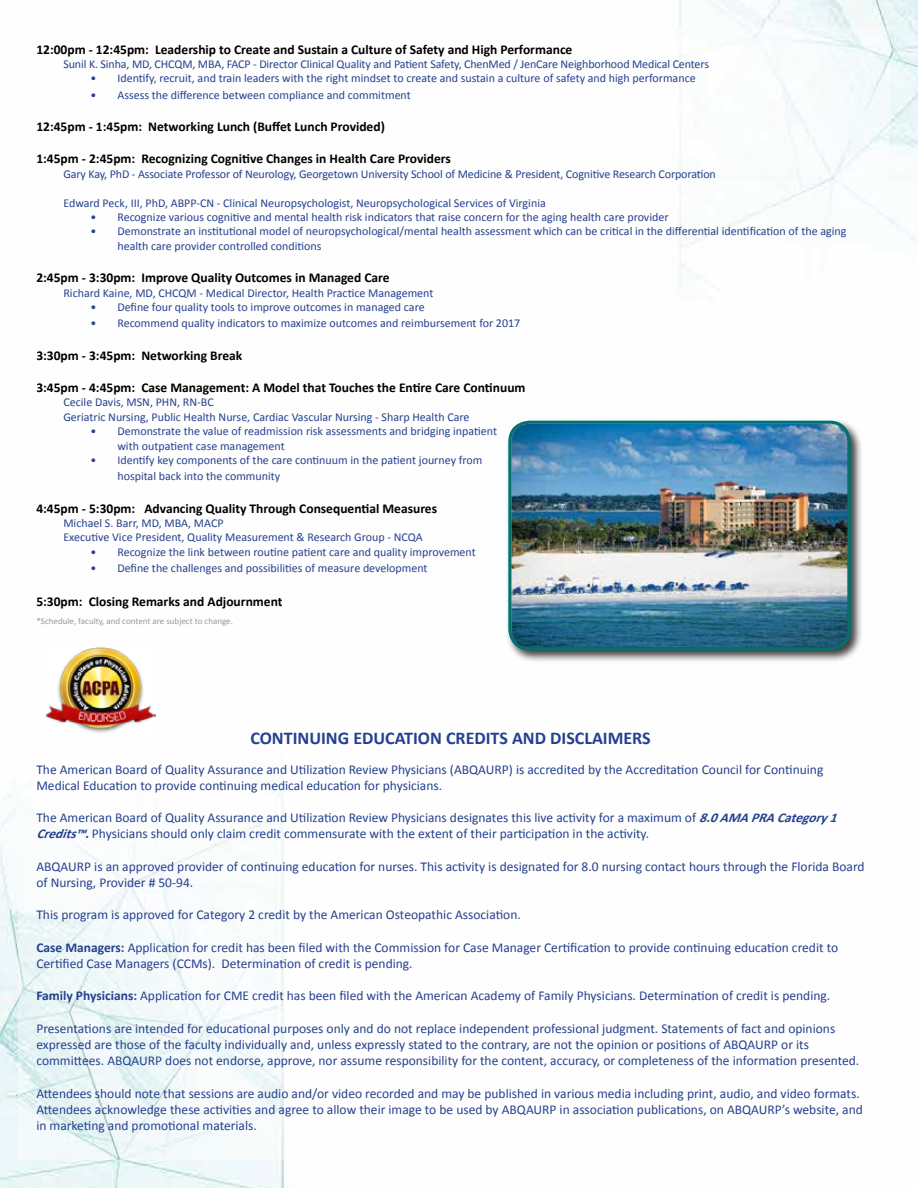
<style>
.page{position:relative;width:918px;height:1188px;background:#fff}
.page>*{position:absolute;margin:0;border:0;box-sizing:border-box;transform-origin:0 0}
.t1{font:700 18px "Calibri";color:#25408f}
.t2{font:13.5px/16.2px "Calibri";color:#25408f}
.t3{font:700 13.5px "Calibri";color:#000}
.t4{font:12px/14.4px "Calibri";color:#25408f}
.t5{font:9px "Calibri";color:#97999c}
.s1{font-weight:700;font-style:italic;font-size:13.35px}
.s2{font-weight:700;font-size:13.35px}
.s3{font-weight:700}
</style>
<div class="page">
<img style="left:0;top:0;width:918px;height:1188px">
<div style="left:18px;top:28px;width:872px;height:1132px;background:#fff"></div>
<div style="left:506px;top:418px;width:357px;height:245px;background:#000;opacity:.75"></div>
<img style="left:511px;top:424px;width:337px;height:223px">
<div style="left:508px;top:421px;width:343px;height:229px;border:3px solid #00716e;border-radius:20px"></div>
<img style="left:45px;top:647px;width:110px;height:86px">
<p class="t3" style="left:36px;top:41px;width:538px">12:00pm - 12:45pm: Leadership to Create and Sustain a Culture of Safety and High Performance</p>
<p class="t4" style="left:63px;top:57px;width:647px">Sunil K. Sinha, MD, CHCQM, MBA, FACP - Director Clinical Quality and Patient Safety, ChenMed / JenCare Neighborhood Medical Centers</p>
<p class="t4" style="left:90px;top:71px;width:607px">• Identify, recruit, and train leaders with the right mindset to create and sustain a culture of safety and high performance</p>
<p class="t4" style="left:90px;top:88px;width:322px">• Assess the difference between compliance and commitment</p>
<p class="t3" style="left:36px;top:118px;width:350px">12:45pm - 1:45pm: Networking Lunch (Buffet Lunch Provided)</p>
<p class="t3" style="left:36px;top:150px;width:416px">1:45pm - 2:45pm: Recognizing Cognitive Changes in Health Care Providers</p>
<p class="t4" style="left:63px;top:167px;width:654px">Gary Kay, PhD - Associate Professor of Neurology, Georgetown University School of Medicine &amp; President, Cognitive Research Corporation</p>
<p class="t4" style="left:63px;top:196px;width:484px">Edward Peck, III, PhD, ABPP-CN - Clinical Neuropsychologist, Neuropsychological Services of Virginia</p>
<p class="t4" style="left:90px;top:210px;width:580px">• Recognize various cognitive and mental health risk indicators that raise concern for the aging health care provider</p>
<p class="t4" style="left:117px;top:224px;width:731px;text-indent:-27px">• Demonstrate an institutional model of neuropsychological/mental health assessment which can be critical in the differential identification of the aging health care provider controlled conditions</p>
<p class="t3" style="left:36px;top:269px;width:355px">2:45pm - 3:30pm: Improve Quality Outcomes in Managed Care</p>
<p class="t4" style="left:63px;top:286px;width:372px">Richard Kaine, MD, CHCQM - Medical Director, Health Practice Management</p>
<p class="t4" style="left:90px;top:300px;width:336px">• Define four quality tools to improve outcomes in managed care</p>
<p class="t4" style="left:90px;top:316px;width:431px">• Recommend quality indicators to maximize outcomes and reimbursement for 2017</p>
<p class="t3" style="left:36px;top:347px;width:207px">3:30pm - 3:45pm: Networking Break</p>
<p class="t3" style="left:36px;top:379px;width:491px">3:45pm - 4:45pm: Case Management: A Model that Touches the Entire Care Continuum</p>
<p class="t4" style="left:63px;top:395px;width:408px">Cecile Davis, MSN, PHN, RN-BC<br>Geriatric Nursing, Public Health Nurse, Cardiac Vascular Nursing - Sharp Health Care</p>
<p class="t4" style="left:117px;top:424px;width:381px;text-indent:-27px">• Demonstrate the value of readmission risk assessments and bridging inpatient with outpatient case management</p>
<p class="t4" style="left:117px;top:452px;width:367px;line-height:16.2px;text-indent:-27px">• Identify key components of the care continuum in the patient journey from hospital back into the community</p>
<p class="t3" style="left:36px;top:500px;width:402px">4:45pm - 5:30pm: Advancing Quality Through Consequential Measures</p>
<p class="t4" style="left:63px;top:516px;width:361px">Michael S. Barr, MD, MBA, MACP<br>Executive Vice President, Quality Measurement &amp; Research Group - NCQA</p>
<p class="t4" style="left:90px;top:545px;width:387px">• Recognize the link between routine patient care and quality improvement</p>
<p class="t4" style="left:90px;top:561px;width:339px">• Define the challenges and possibilities of measure development</p>
<p class="t3" style="left:36px;top:593px;width:248px">5:30pm: Closing Remarks and Adjournment</p>
<p class="t5" style="left:36px;top:616px;width:198px">*Schedule, faculty, and content are subject to change.</p>
<h1 class="t1" style="left:250px;top:726px;width:402px">CONTINUING EDUCATION CREDITS AND DISCLAIMERS</h1>
<p class="t2" style="left:36px;top:761px;width:789px">The American Board of Quality Assurance and Utilization Review Physicians (ABQAURP) is accredited by the Accreditation Council for Continuing<br>Medical Education to provide continuing medical education for physicians.</p>
<p class="t2" style="left:36px;top:810px;width:808px">The American Board of Quality Assurance and Utilization Review Physicians designates this live activity for a maximum of <span class="s1">8.0AMAPRACategory1<br>Credits™</span><span class="s2">.</span> Physicians should only claim credit commensurate with the extent of their participation in the activity.</p>
<p class="t2" style="left:36px;top:858px;width:830px">ABQAURP is an approved provider of continuing education for nurses. This activity is designated for 8.0 nursing contact hours through the Florida Board of Nursing, Provider # 50-94.</p>
<p class="t2" style="left:36px;top:907px;width:486px">This program is approved for Category 2 credit by the American Osteopathic Association.</p>
<p class="t2" style="left:36px;top:939px;width:803px"><span class="s3">Case Managers:</span> Application for credit has been filed with the Commission for Case Manager Certification to provide continuing education credit to<br>Certified Case Managers (CCMs). Determination of credit is pending.</p>
<p class="t2" style="left:36px;top:988px;width:795px"><span class="s3">Family Physicians:</span> Application for CME credit has been filed with the American Academy of Family Physicians. Determination of credit is pending.</p>
<p class="t2" style="left:36px;top:1020px;width:824px">Presentations are intended for educational purposes only and do not replace independent professional judgment. Statements of fact and opinions expressed are those of the faculty individually and, unless expressly stated to the contrary, are not the opinion or positions of ABQAURP or its committees. ABQAURP does not endorse, approve, nor assume responsibility for the content, accuracy, or completeness of the information presented.</p>
<p class="t2" style="left:36px;top:1085px;width:828px">Attendees should note that sessions are audio and/or video recorded and may be published in various media including print, audio, and video formats.<br>Attendees acknowledge these activities and agree to allow their image to be used by ABQAURP in association publications, on ABQAURP’s website, and in marketing and promotional materials.</p>
</div>
